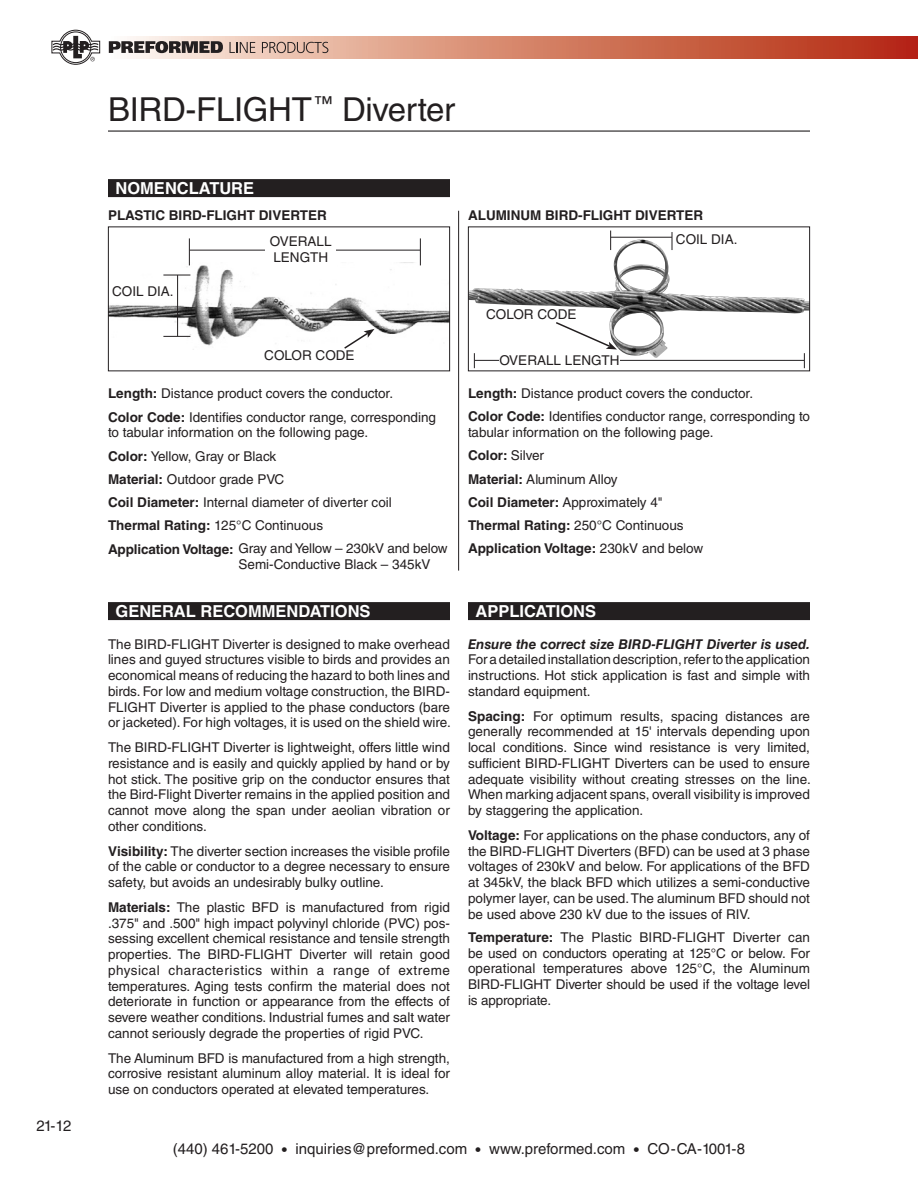
<style>
.page{position:relative;width:918px;height:1188px;background:#fff}
.page>*{position:absolute;margin:0;border:0;box-sizing:border-box;transform-origin:0 0}
.t1{font:33px "Helvetica LT Std";letter-spacing:-.01em;color:#231f20}
.AM-Black_Bar_Text{font:700 16.5px "Helvetica LT Std";color:#fff}
.t2{font:15px "Helvetica LT Std";color:#231f20}
.AM-Body{font:13.5px/15.8px "Helvetica LT Std";color:#231f20;text-align:justify}
.AM-Body-2{font:700 13.5px "Helvetica LT Std";color:#231f20}
.s1{font-weight:700}
.s2{font-weight:400}
.s3{font-weight:700;font-style:italic}
</style>
<div class="page">
<svg style="left:108px;top:36px;width:810px;height:22px;background:#d37f67"></svg>
<hr style="left:108px;top:130px;width:702px;height:2px;background:#231f20">
<svg style="left:52px;top:30px;width:48px;height:35px"></svg>
<svg style="left:109px;top:41px;width:114px;height:12px"></svg>
<svg style="left:230px;top:42px;width:25px;height:11px"></svg>
<svg style="left:262px;top:42px;width:66px;height:11px"></svg>
<img style="left:470px;top:242px;width:338px;height:116px">
<div style="left:108px;top:179px;width:342px;height:18px;background:#231f20"></div>
<div style="left:108px;top:602px;width:342px;height:18px;background:#231f20"></div>
<div style="left:468px;top:602px;width:342px;height:18px;background:#231f20"></div>
<img style="left:110px;top:262px;width:338px;height:84px">
<div style="left:108px;top:226px;width:342px;height:145px;border:1px solid #231f20"></div>
<div style="left:468px;top:226px;width:342px;height:145px;border:1px solid #231f20"></div>
<svg style="left:474px;top:353px;width:1px;height:15px"></svg>
<hr style="left:475px;top:360px;width:329px;height:1px;background:#231f20">
<svg style="left:163px;top:275px;width:27px;height:1px"></svg>
<svg style="left:672px;top:232px;width:1px;height:18px"></svg>
<hr style="left:177px;top:275px;width:1px;height:61px;background:#231f20">
<hr style="left:611px;top:237px;width:61px;height:1px;background:#231f20">
<div style="left:269px;top:247px;width:62px;height:17px;background:#fff"></div>
<div style="left:500px;top:356px;width:120px;height:9px;background:#fff"></div>
<svg style="left:343px;top:329px;width:32px;height:20px"></svg>
<svg style="left:554px;top:321px;width:63px;height:28px"></svg>
<svg style="left:163px;top:336px;width:27px;height:1px"></svg>
<svg style="left:610px;top:231px;width:1px;height:19px"></svg>
<svg style="left:804px;top:353px;width:1px;height:15px"></svg>
<svg style="left:189px;top:238px;width:1px;height:27px"></svg>
<hr style="left:190px;top:250px;width:230px;height:1px;background:#231f20">
<svg style="left:420px;top:238px;width:1px;height:27px"></svg>
<div style="left:265px;top:236px;width:71px;height:26px;background:#fff"></div>
<hr style="left:458px;top:211px;width:1px;height:360px;background:#231f20">
<p class="t2" style="left:36px;top:1117px;width:37px">21-12</p>
<h1 class="t1" style="left:108px;top:90px;width:349px">BIRD-FLIGHT<sup>™</sup> Diverter</h1>
<p class="AM-Black_Bar_Text" style="left:116px;top:178px;width:140px">NOMENCLATURE</p>
<p class="AM-Body-2" style="left:108px;top:207px;width:220px">PLASTIC BIRD-FLIGHT DIVERTER</p>
<p class="AM-Body-2" style="left:468px;top:207px;width:237px">ALUMINUM BIRD-FLIGHT DIVERTER</p>
<p class="AM-Body" style="left:270px;top:233px;width:63px">OVERALL<br>LENGTH</p>
<p class="AM-Body" style="left:676px;top:231px;width:63px">COIL DIA.</p>
<p class="AM-Body" style="left:112px;top:283px;width:63px">COIL DIA.</p>
<p class="AM-Body" style="left:486px;top:306px;width:92px">COLOR CODE</p>
<p class="AM-Body" style="left:264px;top:348px;width:92px">COLOR CODE</p>
<p class="AM-Body" style="left:500px;top:353px;width:122px">OVERALL LENGTH</p>
<p class="AM-Body" style="left:108px;top:386px;width:287px"><span class="s1">Length:</span> Distance product covers the conductor.</p>
<p class="AM-Body" style="left:108px;top:409px;width:330px"><span class="s1">Color Code:</span> Identifies conductor range, corresponding to tabular information on the following page.</p>
<p class="AM-Body" style="left:108px;top:448px;width:170px"><span class="s1">Color:</span> Yellow, Gray or Black</p>
<p class="AM-Body" style="left:108px;top:471px;width:178px"><span class="s1">Material:</span> Outdoor grade PVC</p>
<p class="AM-Body" style="left:108px;top:494px;width:285px"><span class="s1">Coil Diameter:</span> Internal diameter of diverter coil</p>
<p class="AM-Body" style="left:108px;top:518px;width:217px"><span class="s1">Thermal Rating:</span> 125°C Continuous</p>
<p class="AM-Body" style="left:239px;top:541px;width:211px;text-indent:-131px"><span class="s1">Application Voltage:</span> Gray and Yellow – 230kV and below<br>Semi-Conductive Black – 345kV</p>
<p class="AM-Black_Bar_Text" style="left:116px;top:601px;width:257px">GENERAL RECOMMENDATIONS</p>
<p class="AM-Body" style="left:108px;top:636px;width:344px">The BIRD-FLIGHT Diverter is designed to make overhead lines and guyed structures visible to birds and provides an economical means of reducing the hazard to both lines and birds. For low and medium voltage construction, the BIRD-FLIGHT Diverter is applied to the phase conductors (bare or jacketed). For high voltages, it is used on the shield wire.</p>
<p class="AM-Body" style="left:108px;top:739px;width:344px">The BIRD-FLIGHT Diverter is lightweight, offers little wind resistance and is easily and quickly applied by hand or by hot stick. The positive grip on the conductor ensures that the Bird-Flight Diverter remains in the applied position and cannot move along the span under aeolian vibration or other conditions.</p>
<p class="AM-Body" style="left:108px;top:843px;width:344px"><span class="s1">Visibility:</span> The diverter section increases the visible profile of the cable or conductor to a degree necessary to ensure safety, but avoids an undesirably bulky outline.</p>
<p class="AM-Body" style="left:108px;top:899px;width:344px"><span class="s1">Materials:</span> The plastic BFD is manufactured from rigid .375" and .500" high impact polyvinyl chloride (PVC) pos&shy;sessing excellent chemical resistance and tensile strength properties. The BIRD-FLIGHT Diverter will retain good physical characteristics within a range of extreme temperatures. Aging tests confirm the material does not deteriorate in function or appearance from the effects of severe weather conditions. Industrial fumes and salt water cannot seriously degrade the properties of rigid PVC.</p>
<p class="AM-Body" style="left:108px;top:1050px;width:344px">The Aluminum BFD is manufactured from a high strength, corrosive resistant aluminum alloy material. It is ideal for use on conductors operated at elevated temperatures.</p>
<p class="AM-Body" style="left:468px;top:386px;width:287px"><span class="s1">Length:</span> Distance product covers the conductor.</p>
<p class="AM-Body" style="left:468px;top:409px;width:344px"><span class="s1">Color Code:</span> Identifies conductor range, corresponding to tabular information on the following page.</p>
<p class="AM-Body-2" style="left:468px;top:447px;width:78px">Color: <span class="s2">Silver</span></p>
<p class="AM-Body" style="left:468px;top:471px;width:151px"><span class="s1">Material:</span> Aluminum Alloy</p>
<p class="AM-Body" style="left:468px;top:494px;width:196px"><span class="s1">Coil Diameter:</span> Approximately 4"</p>
<p class="AM-Body" style="left:468px;top:518px;width:217px"><span class="s1">Thermal Rating:</span> 250°C Continuous</p>
<p class="AM-Body-2" style="left:468px;top:540px;width:237px">Application Voltage: <span class="s2">230kV and below</span></p>
<p class="AM-Black_Bar_Text" style="left:476px;top:601px;width:122px">APPLICATIONS</p>
<p class="AM-Body" style="left:468px;top:636px;width:344px"><span class="s3">Ensure the correct size BIRD-FLIGHT Diverter is used.<br></span>For a detailed installation description, refer to the application instructions. Hot stick application is fast and simple with standard equipment.</p>
<p class="AM-Body" style="left:468px;top:708px;width:344px"><span class="s1">Spacing:</span> For optimum results, spacing distances are generally recommended at 15' intervals depending upon local conditions. Since wind resistance is very limited, sufficient BIRD-FLIGHT Diverters can be used to ensure adequate visibility without creating stresses on the line.<br>When marking adjacent spans, overall visibility is improved by staggering the application.</p>
<p class="AM-Body" style="left:468px;top:827px;width:344px"><span class="s1">Voltage:</span> For applications on the phase conductors, any of the BIRD-FLIGHT Diverters (BFD) can be used at 3 phase voltages of 230kV and below. For applications of the BFD at 345kV, the black BFD which utilizes a semi-conductive polymer layer, can be used. The aluminum BFD should not be used above 230 kV due to the issues of RIV.</p>
<p class="AM-Body" style="left:468px;top:929px;width:344px"><span class="s1">Temperature:</span> The Plastic BIRD-FLIGHT Diverter can be used on conductors operating at 125°C or below. For operational temperatures above 125°C, the Aluminum BIRD-FLIGHT Diverter should be used if the voltage level is appropriate.</p>
<p class="t2" style="left:173px;top:1140px;width:574px">(440) 461-5200 • inquiries@preformed.com • www.preformed.com • CO-CA-1001-8</p>
</div>
